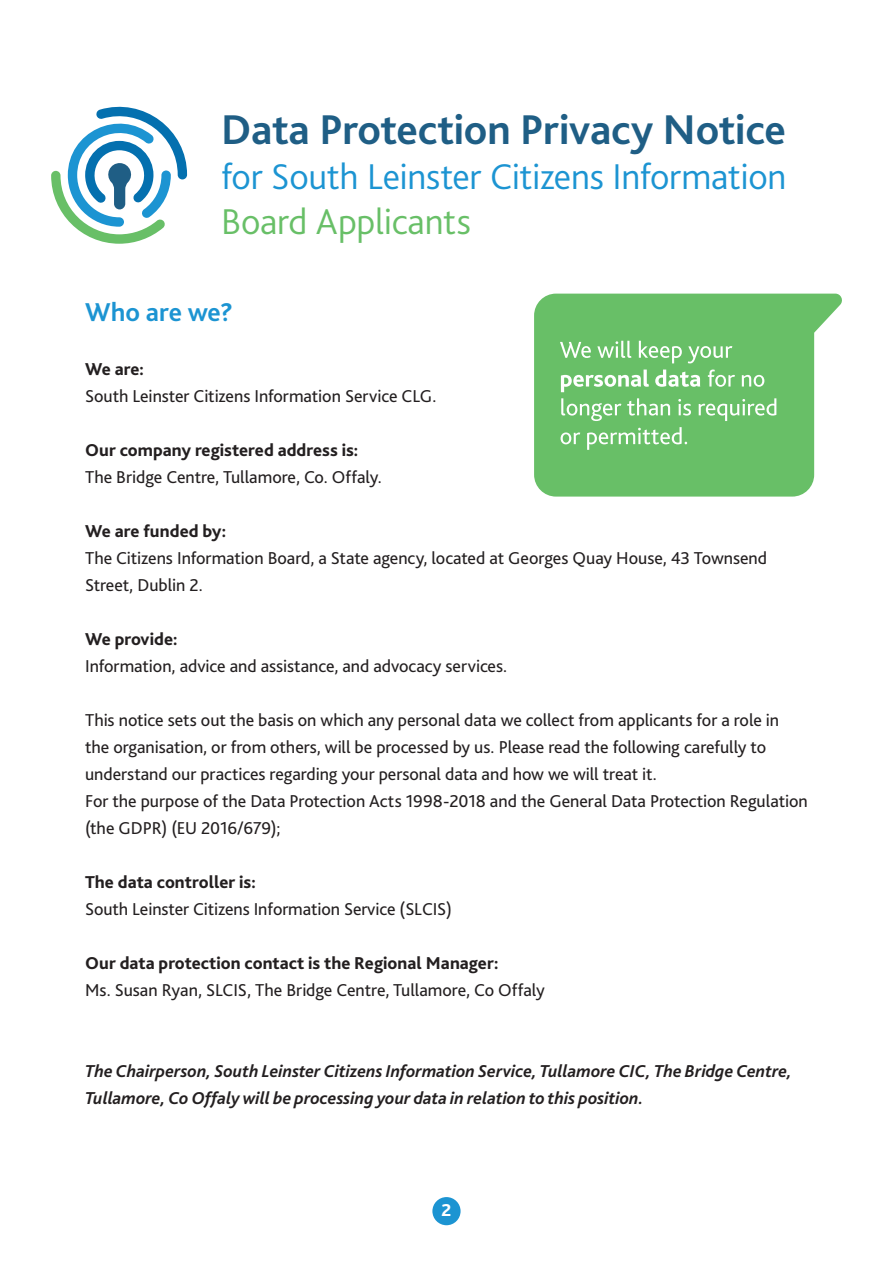
<style>
.page{position:relative;width:893px;height:1263px;background:#fff}
.page>*{position:absolute;margin:0;border:0;box-sizing:border-box;transform-origin:0 0}
.Boby_text{font:700 43.5px "Bliss 2";letter-spacing:-.005em;color:#1f5e85}
.Boby_text-2{font:300 37.5px "Bliss 2";letter-spacing:-.01em;color:#1c94d2}
.Boby_text-3{font:300 37.5px "Bliss 2";letter-spacing:-.005em;color:#68bf67}
.Boby_text-4{font:700 27px "Bliss 2";color:#1c94d2}
.Boby_text-5{font:18px/27px "Bliss 2";letter-spacing:-.005em;color:#231f20}
.Boby_text-6{font:italic 700 18px/27px "Bliss 2";color:#231f20}
.t1{font:800 18px "Bliss 2";color:#fff}
.s1{font-weight:800}
</style>
<div class="page">
<div style="left:432px;top:1197px;width:29px;height:28px;background:#1c94d2;border-radius:50%"></div>
<svg style="left:51px;top:106px;width:136px;height:138px"></svg>
<svg style="left:534px;top:294px;width:308px;height:203px;background:#78c677"></svg>
<svg style="left:560px;top:342px;width:31px;height:16px"></svg>
<svg style="left:597px;top:341px;width:34px;height:17px"></svg>
<svg style="left:639px;top:341px;width:43px;height:22px"></svg>
<svg style="left:688px;top:346px;width:44px;height:17px"></svg>
<svg style="left:561px;top:369px;width:88px;height:23px"></svg>
<svg style="left:655px;top:369px;width:45px;height:18px"></svg>
<svg style="left:708px;top:369px;width:27px;height:18px"></svg>
<svg style="left:742px;top:375px;width:22px;height:12px"></svg>
<svg style="left:561px;top:398px;width:60px;height:23px"></svg>
<svg style="left:627px;top:398px;width:43px;height:18px"></svg>
<svg style="left:678px;top:399px;width:13px;height:17px"></svg>
<svg style="left:699px;top:398px;width:77px;height:23px;background:#8acd89"></svg>
<svg style="left:561px;top:432px;width:19px;height:12px"></svg>
<svg style="left:587px;top:427px;width:100px;height:23px;background:#89cc88"></svg>
<p class="Boby_text" style="left:221px;top:103px;width:566px">Data Protection Privacy Notice</p>
<p class="Boby_text-2" style="left:221px;top:153px;width:567px">for South Leinster Citizens Information</p>
<p class="Boby_text-3" style="left:221px;top:198px;width:251px">Board Applicants</p>
<p class="Boby_text-4" style="left:85px;top:295px;width:150px">Who are we?</p>
<p class="Boby_text-5" style="left:85px;top:355px;width:353px"><span class="s1">We are:<br></span>South Leinster Citizens Information Service CLG.</p>
<p class="Boby_text-5" style="left:85px;top:436px;width:298px"><span class="s1">Our company registered address is:<br></span>The Bridge Centre, Tullamore, Co. Offaly.</p>
<p class="Boby_text-5" style="left:85px;top:517px;width:684px"><span class="s1">We are funded by:<br></span>The Citizens Information Board, a State agency, located at Georges Quay House, 43 Townsend<br>Street, Dublin 2.</p>
<p class="Boby_text-5" style="left:85px;top:625px;width:424px"><span class="s1">We provide:<br></span>Information, advice and assistance, and advocacy services.</p>
<p class="Boby_text-5" style="left:85px;top:706px;width:724px">This notice sets out the basis on which any personal data we collect from applicants for a role in the organisation, or from others, will be processed by us. Please read the following carefully to understand our practices regarding your personal data and how we will treat it.<br>For the purpose of the Data Protection Acts 1998-2018 and the General Data Protection Regulation (the GDPR) (EU 2016/679);</p>
<p class="Boby_text-5" style="left:85px;top:868px;width:368px"><span class="s1">The data controller is:<br></span>South Leinster Citizens Information Service (SLCIS)</p>
<p class="Boby_text-5" style="left:85px;top:949px;width:461px"><span class="s1">Our data protection contact is the Regional Manager:<br></span>Ms. Susan Ryan, SLCIS, The Bridge Centre, Tullamore, Co Offaly</p>
<p class="Boby_text-6" style="left:85px;top:1057px;width:708px">The Chairperson, South Leinster Citizens Information Service, Tullamore CIC, The Bridge Centre,<br>Tullamore, Co Offaly will be processing your data in relation to this position.</p>
<p class="t1" style="left:442px;top:1199px;width:11px">2</p>
</div>
